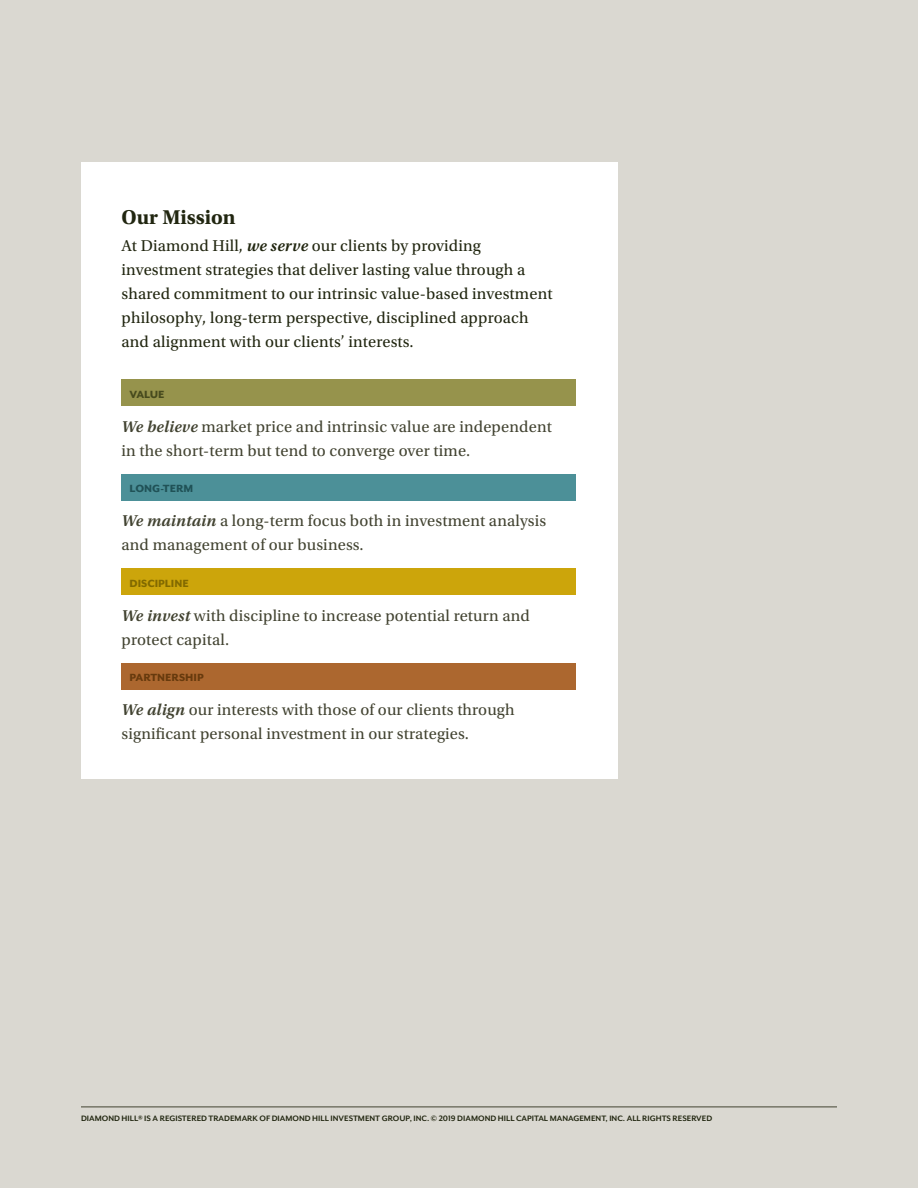
<style>
.page{position:relative;width:918px;height:1188px;background:#dad8d1}
.page>*{position:absolute;margin:0;border:0;box-sizing:border-box;transform-origin:0 0}
.t1{font:700 21px "Utopia Std";color:#212610}
._9A_Principle_Text_U{font:16.5px/24px "Utopia Std";letter-spacing:.01em;color:#424331}
._9A_Principle_Text_U-2{font:16.5px/24px "Utopia Std";letter-spacing:.01em;color:#212610}
._1E_Head_PMS_E_8_10{font:800 12px "Mr Eaves San OT";color:#673a0d}
._1E_Head_PMS_E_8_10-2{font:800 12px "Mr Eaves San OT";color:#826a00}
._1E_Head_PMS_E_8_10-3{font:800 12px "Mr Eaves San OT";color:#205257}
._1E_Head_PMS_E_8_10-4{font:800 12px "Mr Eaves San OT";letter-spacing:-.015em;color:#474a1d}
.t2{font:700 9px "Mr Eaves San OT";color:#212610}
.s1{font-weight:600;font-style:italic}
</style>
<div class="page">
<div style="left:81px;top:162px;width:537px;height:617px;background:#fff"></div>
<div style="left:122px;top:379px;width:454px;height:27px;background:#96934c"></div>
<div style="left:122px;top:474px;width:454px;height:27px;background:#4c9098"></div>
<div style="left:122px;top:568px;width:454px;height:27px;background:#cca50b"></div>
<div style="left:122px;top:663px;width:454px;height:27px;background:#ac672f"></div>
<hr style="left:81px;top:1107px;width:756px;height:1px;background:#424331">
<p class="t1" style="left:122px;top:205px;width:116px">Our Mission</p>
<p class="_9A_Principle_Text_U-2" style="left:122px;top:234px;width:432px">At Diamond Hill, <span class="s1">we serve</span> our clients by providing investment strategies that deliver lasting value through a shared commitment to our intrinsic value-based investment philosophy, long-term perspective, disciplined approach and alignment with our clients’ interests.</p>
<p class="_1E_Head_PMS_E_8_10-4" style="left:130px;top:388px;width:37px">VALUE</p>
<p class="_9A_Principle_Text_U" style="left:122px;top:415px;width:432px"><span class="s1">We believe</span> market price and intrinsic value are independent in the short-term but tend to converge over time.</p>
<p class="_1E_Head_PMS_E_8_10-3" style="left:130px;top:482px;width:65px">LONG-TERM</p>
<p class="_9A_Principle_Text_U" style="left:122px;top:509px;width:426px"><span class="s1">We maintain</span> a long-term focus both in investment analysis and management of our business.</p>
<p class="_1E_Head_PMS_E_8_10-2" style="left:130px;top:577px;width:61px">DISCIPLINE</p>
<p class="_9A_Principle_Text_U" style="left:122px;top:604px;width:410px"><span class="s1">We invest</span> with discipline to increase potential return and protect capital.</p>
<p class="_1E_Head_PMS_E_8_10" style="left:130px;top:671px;width:76px">PARTNERSHIP</p>
<p class="_9A_Principle_Text_U" style="left:122px;top:698px;width:395px"><span class="s1">We align</span> our interests with those of our clients through significant personal investment in our strategies.</p>
<p class="t2" style="left:81px;top:1113px;width:633px">DIAMOND HILL® IS A REGISTERED TRADEMARK OF DIAMOND HILL INVESTMENT GROUP, INC. © 2019 DIAMOND HILL CAPITAL MANAGEMENT, INC. ALL RIGHTS RESERVED</p>
</div>
